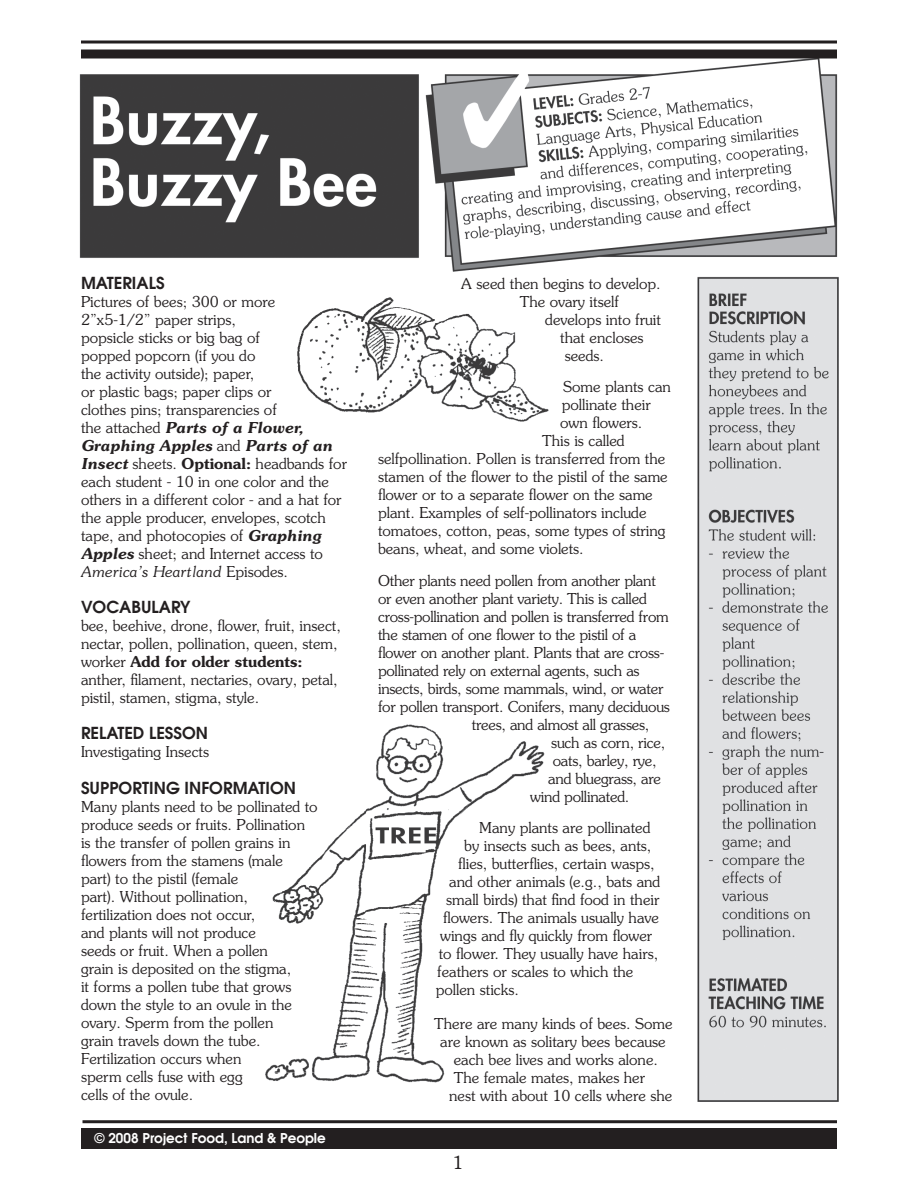
<style>
.page{position:relative;width:918px;height:1188px;background:#fff}
.page>*{position:absolute;margin:0;border:0;box-sizing:border-box;transform-origin:0 0}
.t1{font:300 18px "Souvenir";color:#231f20}
.t2{font:600 16.5px "Avant Garde";color:#231f20}
.t3{font:300 15px/18px "Souvenir";color:#231f20}
.t4{font:600 13.5px "Avant Garde";color:#fff}
.s1{font-weight:600;font-style:italic}
.s2{font-weight:600}
.s3{font-style:italic}
</style>
<div class="page">
<img style="left:79px;top:40px;width:760px;height:1084px">
<img style="left:284px;top:300px;width:169px;height:125px">
<img style="left:365px;top:733px;width:140px;height:134px">
<img style="left:504px;top:749px;width:34px;height:30px">
<img style="left:319px;top:804px;width:47px;height:268px">
<img style="left:275px;top:857px;width:45px;height:76px">
<img style="left:365px;top:866px;width:74px;height:206px">
<img style="left:273px;top:1041px;width:47px;height:31px">
<div style="left:81px;top:1128px;width:756px;height:21px;background:#231f20"></div>
<hr style="left:82px;top:1120px;width:755px;height:3px;background:#231f20">
<div style="left:81px;top:50px;width:756px;height:8px;background:#231f20"></div>
<hr style="left:81px;top:41px;width:756px;height:3px;background:#231f20">
<p class="t2" style="left:81px;top:272px;width:85px">MATERIALS</p>
<p class="t3" style="left:81px;top:292px;width:268px">Pictures of bees; 300 or more<br>2”x5-1/2” paper strips,<br>popsicle sticks or big bag of<br>popped popcorn (if you do<br>the activity outside); paper,<br>or plastic bags; paper clips or<br>clothes pins; transparencies of<br>the attached <span class="s1">Parts of a Flower,<br>Graphing Apples</span> and <span class="s1">Parts of an<br>Insect</span> sheets. <span class="s2">Optional:</span> headbands for each student - 10 in one color and the others in a different color - and a hat for the apple producer, envelopes, scotch tape, and photocopies of <span class="s1">Graphing<br>Apples</span> sheet; and Internet access to<br><span class="s3">America’s Heartland</span> Episodes.</p>
<p class="t2" style="left:81px;top:596px;width:111px">VOCABULARY</p>
<p class="t3" style="left:81px;top:616px;width:261px">bee, beehive, drone, flower, fruit, insect, nectar, pollen, pollination, queen, stem, worker <span class="s2">Add for older students: </span>anther, filament, nectaries, ovary, petal, pistil, stamen, stigma, style.</p>
<p class="t2" style="left:81px;top:722px;width:129px">RELATED LESSON</p>
<p class="t3" style="left:81px;top:742px;width:130px">Investigating Insects</p>
<p class="t2" style="left:81px;top:777px;width:217px">SUPPORTING INFORMATION</p>
<p class="t3" style="left:81px;top:797px;width:238px">Many plants need to be pollinated to produce seeds or fruits. Pollination is the transfer of pollen grains in flowers from the stamens (male<br>part) to the pistil (female<br>part). Without pollination, fertilization does not occur,<br>and plants will not produce<br>seeds or fruit. When a pollen<br>grain is deposited on the stigma,<br>it forms a pollen tube that grows down the style to an ovule in the ovary. Sperm from the pollen<br>grain travels down the tube.<br>Fertilization occurs when<br>sperm cells fuse with egg<br>cells of the ovule.</p>
<p class="t4" style="left:95px;top:1129px;width:233px">© 2008 Project Food, Land &amp; People</p>
<p class="t3" style="left:520px;top:274px;width:142px;text-indent:-58px">A seed then begins to develop.<br>The ovary itself</p>
<p class="t3" style="left:545px;top:310px;width:117px">develops into fruit</p>
<p class="t3" style="left:560px;top:328px;width:85px">that encloses</p>
<p class="t3" style="left:565px;top:346px;width:41px">seeds.</p>
<p class="t3" style="left:563px;top:377px;width:109px">Some plants can</p>
<p class="t3" style="left:562px;top:395px;width:91px">pollinate their</p>
<p class="t3" style="left:560px;top:413px;width:84px">own flowers.</p>
<p class="t3" style="left:542px;top:431px;width:84px">This is called</p>
<p class="t3" style="left:378px;top:449px;width:289px">selfpollination. Pollen is transferred from the</p>
<p class="t3" style="left:378px;top:467px;width:291px">stamen of the flower to the pistil of the same</p>
<p class="t3" style="left:378px;top:485px;width:276px">flower or to a separate flower on the same</p>
<p class="t3" style="left:378px;top:503px;width:270px">plant. Examples of self-pollinators include</p>
<p class="t3" style="left:378px;top:521px;width:289px">tomatoes, cotton, peas, some types of string</p>
<p class="t3" style="left:378px;top:539px;width:207px">beans, wheat, and some violets.</p>
<p class="t3" style="left:378px;top:571px;width:279px">Other plants need pollen from another plant</p>
<p class="t3" style="left:378px;top:589px;width:270px">or even another plant variety. This is called</p>
<p class="t3" style="left:378px;top:607px;width:292px">cross-pollination and pollen is transferred from</p>
<p class="t3" style="left:378px;top:625px;width:260px">the stamen of one flower to the pistil of a</p>
<p class="t3" style="left:378px;top:643px;width:288px">flower on another plant. Plants that are cross-</p>
<p class="t3" style="left:378px;top:661px;width:263px">pollinated rely on external agents, such as</p>
<p class="t3" style="left:378px;top:679px;width:287px">insects, birds, some mammals, wind, or water</p>
<p class="t3" style="left:378px;top:697px;width:293px">for pollen transport. Conifers, many deciduous</p>
<p class="t3" style="left:472px;top:715px;width:179px">trees, and almost all grasses,</p>
<p class="t3" style="left:551px;top:733px;width:116px">such as corn, rice,</p>
<p class="t3" style="left:553px;top:751px;width:105px">oats, barley, rye,</p>
<p class="t3" style="left:548px;top:769px;width:114px">and bluegrass, are</p>
<p class="t3" style="left:530px;top:787px;width:101px">wind pollinated.</p>
<p class="t3" style="left:479px;top:818px;width:173px">Many plants are pollinated</p>
<p class="t3" style="left:464px;top:836px;width:189px">by insects such as bees, ants,</p>
<p class="t3" style="left:458px;top:854px;width:198px">flies, butterflies, certain wasps,</p>
<p class="t3" style="left:449px;top:872px;width:213px">and other animals (e.g., bats and</p>
<p class="t3" style="left:446px;top:890px;width:215px">small birds) that find food in their</p>
<p class="t3" style="left:443px;top:908px;width:217px">flowers. The animals usually have</p>
<p class="t3" style="left:440px;top:926px;width:214px">wings and fly quickly from flower</p>
<p class="t3" style="left:439px;top:944px;width:221px">to flower. They usually have hairs,</p>
<p class="t3" style="left:437px;top:962px;width:198px">feathers or scales to which the</p>
<p class="t3" style="left:436px;top:980px;width:85px">pollen sticks.</p>
<p class="t3" style="left:434px;top:1015px;width:240px">There are many kinds of bees. Some</p>
<p class="t3" style="left:440px;top:1033px;width:227px">are known as solitary bees because</p>
<p class="t3" style="left:454px;top:1051px;width:206px">each bee lives and works alone.</p>
<p class="t3" style="left:454px;top:1069px;width:193px">The female mates, makes her</p>
<p class="t3" style="left:449px;top:1087px;width:225px">nest with about 10 cells where she</p>
<p class="t1" style="left:452px;top:1151px;width:12px">1</p>
</div>
